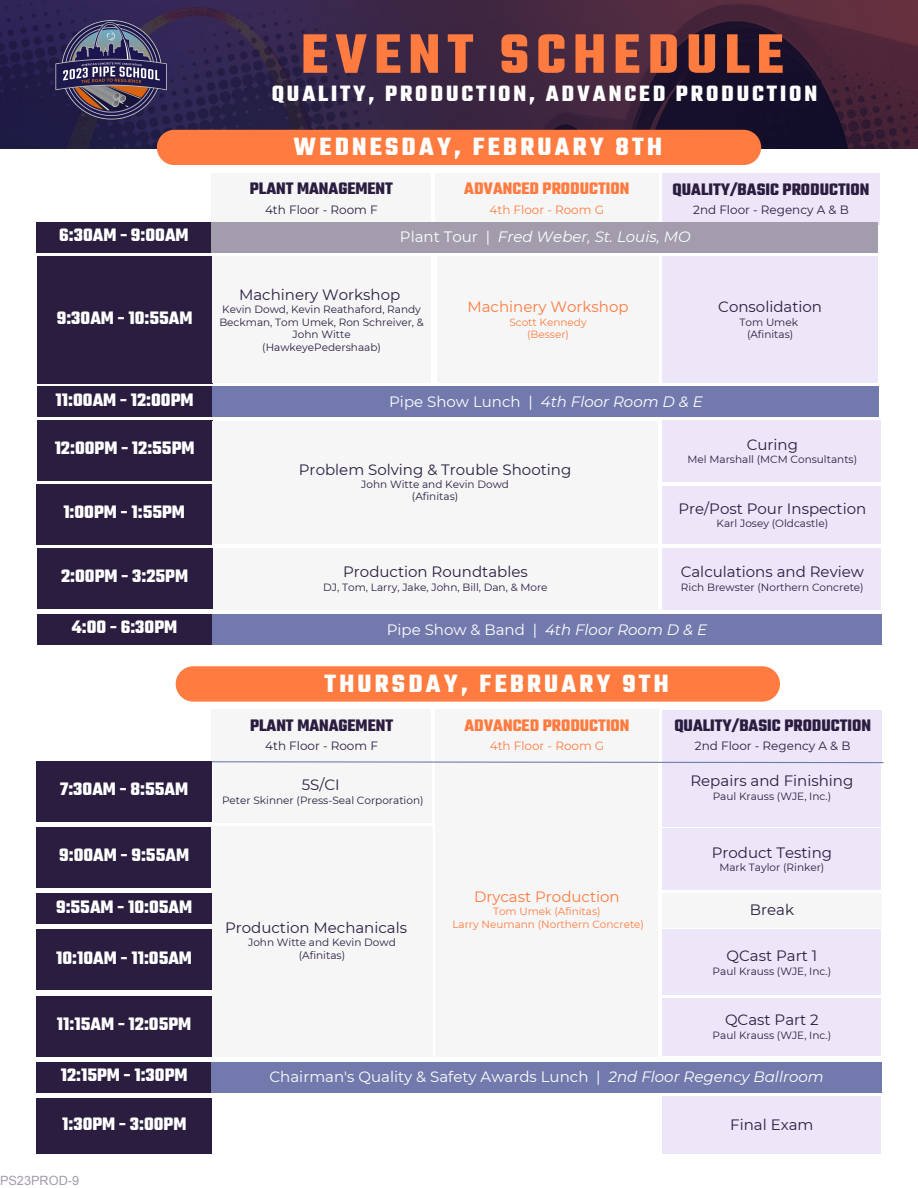
<style>
.page{position:relative;width:918px;height:1188px;background:#fff}
.page>*{position:absolute;margin:0;border:0;box-sizing:border-box;transform-origin:0 0}
.t1{font:700 60px "Teko";letter-spacing:.12em;color:#ff7b40}
.t2{font:700 27px "Teko";letter-spacing:.12em;color:#fff}
.t3{font:700 24px "Teko";letter-spacing:.12em;color:#fff}
.t4{font:700 19.5px "Teko";color:#fff}
.t5{font:700 18px "Teko";color:#2a1d40}
.t6{font:700 18px "Teko";color:#ff7b40}
.t7{font:15px "Montserrat";color:#2a1d40}
.t8{font:italic 15px "Montserrat";color:#fff}
.t9{font:15px "Montserrat";color:#fff}
.t10{font:15px "Montserrat";color:#ff7b40}
.t11{font:12.75px "Arial";color:#a39cad}
.t12{font:12px "Montserrat";color:#2a1d40}
.t13{font:12px "Montserrat";color:#ff7b40}
.t14{font:10.5px/12.3px "Montserrat";color:#2a1d40;text-align:center}
.t15{font:10.5px/12.3px "Montserrat";color:#ff7b40;text-align:center}
.s1{font-style:normal}
.s2{font-style:italic}
</style>
<div class="page">
<img style="left:0;top:0;width:918px;height:149px">
<img style="left:51px;top:17px;width:119px;height:105px">
<div style="left:37px;top:256px;width:175px;height:128px;background:#2a1d40"></div>
<div style="left:662px;top:256px;width:215px;height:127px;background:#ede6f8"></div>
<div style="left:437px;top:256px;width:222px;height:127px;background:#f6f6f6"></div>
<div style="left:212px;top:256px;width:219px;height:127px;background:#f6f6f6"></div>
<div style="left:157px;top:130px;width:604px;height:35px;background:#ff7b40;border-radius:18px"></div>
<div style="left:176px;top:666px;width:604px;height:36px;background:#ff7b40;border-radius:18px"></div>
<div style="left:37px;top:1062px;width:175px;height:30px;background:#2a1d40"></div>
<div style="left:212px;top:1062px;width:669px;height:30px;background:#727aad"></div>
<div style="left:37px;top:386px;width:175px;height:31px;background:#2a1d40"></div>
<div style="left:212px;top:386px;width:667px;height:31px;background:#727aad"></div>
<div style="left:37px;top:421px;width:175px;height:60px;background:#2a1d40"></div>
<div style="left:663px;top:421px;width:218px;height:61px;background:#ede6f8"></div>
<div style="left:212px;top:421px;width:446px;height:122px;background:#f6f6f6"></div>
<div style="left:37px;top:484px;width:175px;height:61px;background:#2a1d40"></div>
<div style="left:663px;top:487px;width:218px;height:57px;background:#ede6f8"></div>
<div style="left:212px;top:548px;width:445px;height:62px;background:#f6f6f6"></div>
<div style="left:37px;top:548px;width:175px;height:60px;background:#2a1d40"></div>
<div style="left:663px;top:548px;width:218px;height:62px;background:#ede6f8"></div>
<div style="left:37px;top:614px;width:175px;height:30px;background:#2a1d40"></div>
<div style="left:212px;top:614px;width:670px;height:30px;background:#727aad"></div>
<div style="left:37px;top:761px;width:175px;height:60px;background:#2a1d40"></div>
<div style="left:435px;top:761px;width:223px;height:296px;background:#f6f6f6"></div>
<div style="left:662px;top:761px;width:219px;height:65px;background:#ede6f8"></div>
<div style="left:213px;top:761px;width:219px;height:62px;background:#f6f6f6"></div>
<div style="left:37px;top:827px;width:175px;height:61px;background:#2a1d40"></div>
<div style="left:662px;top:828px;width:219px;height:62px;background:#ede6f8"></div>
<div style="left:211px;top:826px;width:222px;height:230px;background:#f6f6f6"></div>
<div style="left:37px;top:930px;width:175px;height:60px;background:#2a1d40"></div>
<div style="left:662px;top:930px;width:219px;height:65px;background:#ede6f8"></div>
<div style="left:37px;top:893px;width:175px;height:30px;background:#2a1d40"></div>
<div style="left:662px;top:893px;width:220px;height:35px;background:#f6f6f6"></div>
<div style="left:37px;top:996px;width:175px;height:60px;background:#2a1d40"></div>
<div style="left:662px;top:998px;width:219px;height:58px;background:#ede6f8"></div>
<div style="left:662px;top:173px;width:218px;height:52px;background:#ede6f8"></div>
<div style="left:435px;top:173px;width:223px;height:52px;background:#f6f6f6"></div>
<div style="left:212px;top:173px;width:219px;height:52px;background:#f6f6f6"></div>
<div style="left:662px;top:710px;width:220px;height:51px;background:#ede6f8"></div>
<div style="left:435px;top:709px;width:224px;height:52px;background:#f6f6f6"></div>
<div style="left:212px;top:709px;width:219px;height:52px;background:#f6f6f6"></div>
<svg style="left:211px;top:761px;width:673px;height:3px"></svg>
<div style="left:37px;top:222px;width:174px;height:30px;background:#2a1d40"></div>
<div style="left:211px;top:222px;width:667px;height:30px;background:#a39cad"></div>
<div style="left:37px;top:1098px;width:175px;height:56px;background:#2a1d40"></div>
<div style="left:662px;top:1096px;width:219px;height:58px;background:#ede6f8"></div>
<h1 class="t1" style="left:301px;top:15px;width:484px">EVENT SCHEDULE</h1>
<h3 class="t3" style="left:272px;top:78px;width:547px">QUALITY, PRODUCTION, ADVANCED PRODUCTION</h3>
<h2 class="t2" style="left:294px;top:129px;width:370px">WEDNESDAY, FEBRUARY 8TH</h2>
<h3 class="t5" style="left:250px;top:177px;width:145px">PLANT MANAGEMENT</h3>
<p class="t12" style="left:265px;top:202px;width:114px">4th Floor - Room F</p>
<h3 class="t6" style="left:464px;top:177px;width:167px">ADVANCED PRODUCTION</h3>
<p class="t13" style="left:490px;top:202px;width:116px">4th Floor - Room G</p>
<h3 class="t5" style="left:673px;top:177px;width:198px">QUALITY/BASIC PRODUCTION</h3>
<p class="t12" style="left:693px;top:202px;width:157px">2nd Floor - Regency A &amp; B</p>
<h3 class="t4" style="left:59px;top:222px;width:131px">6:30AM - 9:00AM</h3>
<h3 class="t8" style="left:400px;top:228px;width:292px"><span class="s1">Plant Tour |</span> Fred Weber, St. Louis, MO</h3>
<h3 class="t4" style="left:57px;top:305px;width:137px">9:30AM - 10:55AM</h3>
<h3 class="t7" style="left:239px;top:285px;width:163px">Machinery Workshop</h3>
<p class="t14" style="left:219px;top:304px;width:206px">Kevin Dowd, Kevin Reathaford, Randy<br>Beckman, Tom Umek, Ron Schreiver, &amp;<br>John Witte<br>(HawkeyePedershaab)</p>
<h3 class="t10" style="left:467px;top:298px;width:163px">Machinery Workshop</h3>
<p class="t15" style="left:509px;top:316px;width:79px">Scott Kennedy (Besser)</p>
<h3 class="t7" style="left:718px;top:298px;width:105px">Consolidation</h3>
<p class="t14" style="left:740px;top:316px;width:60px">Tom Umek (Afinitas)</p>
<h3 class="t4" style="left:56px;top:387px;width:139px">11:00AM - 12:00PM</h3>
<h3 class="t8" style="left:389px;top:392px;width:315px"><span class="s1">Pipe Show Lunch |</span> 4th Floor Room D &amp; E</h3>
<h3 class="t4" style="left:55px;top:436px;width:141px">12:00PM - 12:55PM</h3>
<h3 class="t7" style="left:747px;top:435px;width:53px">Curing</h3>
<p class="t14" style="left:688px;top:453px;width:171px">Mel Marshall (MCM Consultants)</p>
<h3 class="t7" style="left:299px;top:460px;width:274px">Problem Solving &amp; Trouble Shooting</h3>
<p class="t14" style="left:361px;top:478px;width:149px">John Witte and Kevin Dowd (Afinitas)</p>
<h3 class="t4" style="left:63px;top:499px;width:123px">1:00PM - 1:55PM</h3>
<h3 class="t7" style="left:678px;top:499px;width:189px">Pre/Post Pour Inspection</h3>
<p class="t14" style="left:717px;top:517px;width:113px">Karl Josey (Oldcastle)</p>
<h3 class="t7" style="left:343px;top:563px;width:186px">Production Roundtables</h3>
<p class="t14" style="left:323px;top:581px;width:226px">DJ, Tom, Larry, Jake, John, Bill, Dan, &amp; More</p>
<h3 class="t4" style="left:61px;top:563px;width:128px">2:00PM - 3:25PM</h3>
<h3 class="t7" style="left:681px;top:563px;width:185px">Calculations and Review</h3>
<p class="t14" style="left:681px;top:581px;width:184px">Rich Brewster (Northern Concrete)</p>
<h3 class="t4" style="left:72px;top:615px;width:107px">4:00 - 6:30PM</h3>
<h3 class="t8" style="left:387px;top:620px;width:322px"><span class="s1">Pipe Show &amp; Band |</span> 4th Floor Room D &amp; E</h3>
<h2 class="t2" style="left:325px;top:666px;width:346px">THURSDAY, FEBRUARY 9TH</h2>
<h3 class="t4" style="left:60px;top:776px;width:130px">7:30AM - 8:55AM</h3>
<h3 class="t5" style="left:250px;top:713px;width:145px">PLANT MANAGEMENT</h3>
<p class="t12" style="left:265px;top:738px;width:114px">4th Floor - Room F</p>
<h3 class="t7" style="left:302px;top:776px;width:40px">5S/CI</h3>
<p class="t14" style="left:222px;top:794px;width:203px">Peter Skinner (Press-Seal Corporation)</p>
<h3 class="t6" style="left:464px;top:713px;width:167px">ADVANCED PRODUCTION</h3>
<p class="t13" style="left:490px;top:738px;width:116px">4th Floor - Room G</p>
<h3 class="t5" style="left:674px;top:714px;width:198px">QUALITY/BASIC PRODUCTION</h3>
<p class="t12" style="left:695px;top:739px;width:157px">2nd Floor - Regency A &amp; B</p>
<h3 class="t7" style="left:690px;top:772px;width:164px">Repairs and Finishing</h3>
<p class="t14" style="left:713px;top:790px;width:120px">Paul Krauss (WJE, Inc.)</p>
<h3 class="t4" style="left:59px;top:842px;width:131px">9:00AM - 9:55AM</h3>
<h3 class="t7" style="left:712px;top:843px;width:122px">Product Testing</h3>
<p class="t14" style="left:719px;top:861px;width:107px">Mark Taylor (Rinker)</p>
<h3 class="t10" style="left:474px;top:887px;width:147px">Drycast Production</h3>
<p class="t15" style="left:452px;top:905px;width:193px">Tom Umek (Afinitas)<br>Larry Neumann (Northern Concrete)</p>
<h3 class="t4" style="left:56px;top:894px;width:138px">9:55AM - 10:05AM</h3>
<h3 class="t7" style="left:750px;top:900px;width:46px">Break</h3>
<h3 class="t7" style="left:225px;top:918px;width:184px">Production Mechanicals</h3>
<p class="t14" style="left:248px;top:937px;width:149px">John Witte and Kevin Dowd (Afinitas)</p>
<h3 class="t4" style="left:56px;top:945px;width:137px">10:10AM - 11:05AM</h3>
<h3 class="t7" style="left:727px;top:947px;width:92px">QCast Part 1</h3>
<p class="t14" style="left:713px;top:965px;width:120px">Paul Krauss (WJE, Inc.)</p>
<h3 class="t4" style="left:57px;top:1011px;width:136px">11:15AM - 12:05PM</h3>
<h3 class="t7" style="left:725px;top:1011px;width:95px">QCast Part 2</h3>
<p class="t14" style="left:713px;top:1029px;width:120px">Paul Krauss (WJE, Inc.)</p>
<h3 class="t4" style="left:61px;top:1062px;width:128px">12:15PM - 1:30PM</h3>
<h3 class="t9" style="left:270px;top:1068px;width:556px">Chairman's Quality &amp; Safety Awards Lunch | <span class="s2">2nd Floor Regency Ballroom</span></h3>
<h3 class="t4" style="left:62px;top:1111px;width:126px">1:30PM - 3:00PM</h3>
<h3 class="t7" style="left:730px;top:1115px;width:85px">Final Exam</h3>
<p class="t11" style="left:0;top:1173px;width:81px">PS23PROD-9</p>
</div>
